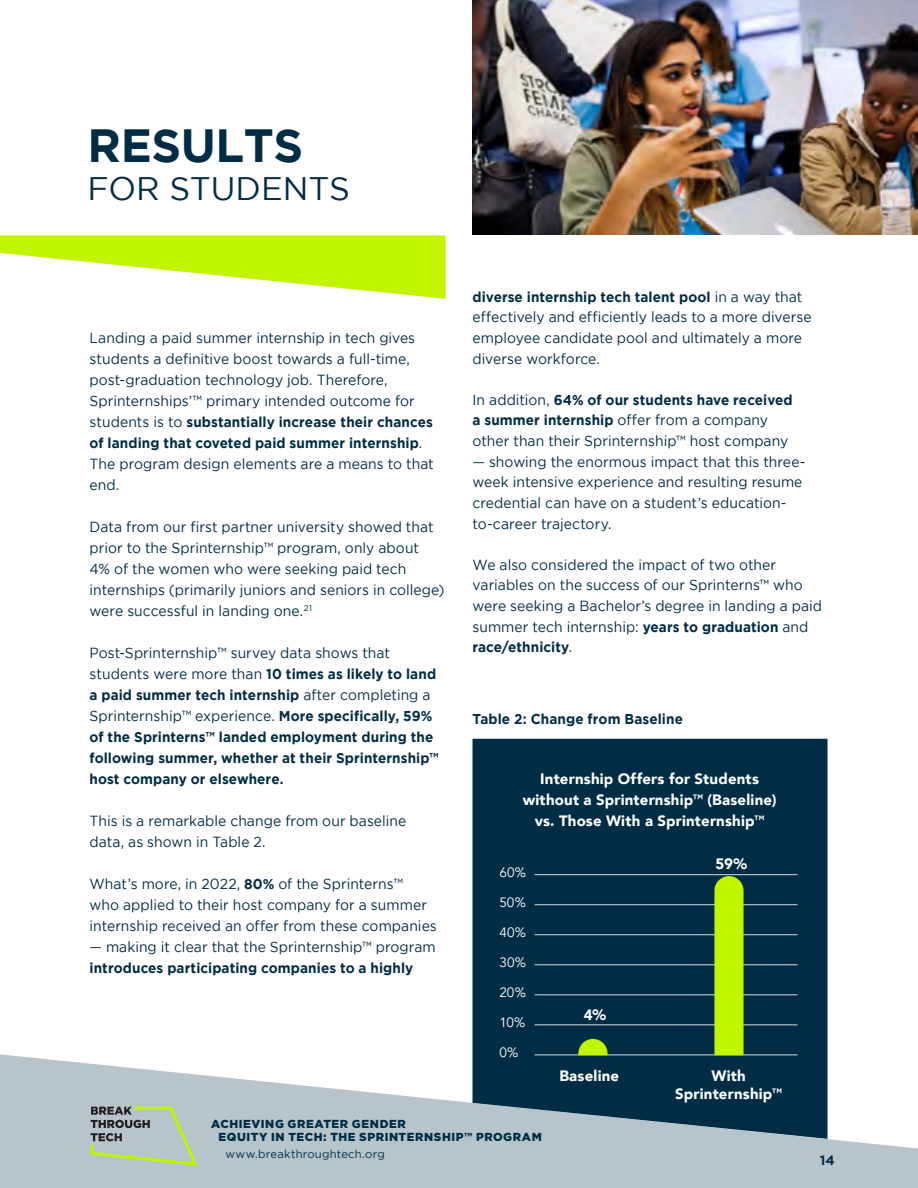
<style>
.page{position:relative;width:918px;height:1188px;background:#fff}
.page>*{position:absolute;margin:0;border:0;box-sizing:border-box;transform-origin:0 0}
.t1{font:700 46.5px "Gotham";letter-spacing:-.01em;color:#002d45}
.t2{font:32.55px "Gotham";color:#002d45}
.t3{font:900 15px/21px "Avenir";letter-spacing:.015em;color:#fff;text-align:center}
.t4{font:14.7px/21px "Gotham";letter-spacing:.005em;color:#002d45;scale:.95 1}
.t5{font:700 14.25px/21px "Gotham";letter-spacing:.005em;color:#002d45;scale:.95 1}
.t6{font:13.5px "Avenir";letter-spacing:.01em;color:#fff}
.t7{font:700 13.5px "Gotham";color:#002d45}
.t8{font:900 11.7px/13.4px "Gotham";letter-spacing:.05em;color:#002d45}
.t9{font:11.25px "Gotham";letter-spacing:.02em;color:#002d45}
.s1{font-weight:400;font-size:14.7px}
.s2{font-weight:700;font-size:14.25px}
.s3{font-family:"Gotham";font-weight:700}
</style>
<div class="page">
<svg style="left:0;top:1054px;width:918px;height:134px;fill:#b7c5cb"></svg>
<svg style="left:90px;top:1107px;width:108px;height:59px;background:#a9b9a6"></svg>
<svg style="left:0;top:235px;width:446px;height:64px"></svg>
<img style="left:472px;top:0;width:446px;height:234px">
<div style="left:472px;top:739px;width:356px;height:400px;background:#002d45"></div>
<hr style="left:535px;top:874px;width:263px;height:1px;background:#d4dce0">
<hr style="left:535px;top:904px;width:263px;height:1px;background:#d4dce0">
<hr style="left:535px;top:934px;width:263px;height:1px;background:#d4dce0">
<hr style="left:535px;top:964px;width:263px;height:1px;background:#d4dce0">
<hr style="left:535px;top:994px;width:263px;height:1px;background:#d4dce0">
<hr style="left:535px;top:1024px;width:263px;height:1px;background:#d4dce0">
<hr style="left:535px;top:1055px;width:263px;height:1px;background:#d4dce0">
<svg style="left:714px;top:876px;width:30px;height:179px;background:#b7ea03"></svg>
<svg style="left:578px;top:1039px;width:30px;height:16px"></svg>
<h1 class="t1" style="left:88px;top:119px;width:217px">RESULTS</h1>
<h2 class="t2" style="left:88px;top:170px;width:264px">FOR STUDENTS</h2>
<p class="t4" style="left:90px;top:327px;width:344px">Landing a paid summer internship in tech gives students a definitive boost towards a full-time, post-graduation technology job. Therefore, Sprinternships’™ primary intended outcome for</p>
<p class="t5" style="left:90px;top:411px;width:363px"><span class="s1">students is to</span> substantially increase their chances of landing that coveted paid summer internship<span class="s1">.</span></p>
<p class="t4" style="left:90px;top:453px;width:364px">The program design elements are a means to that end.</p>
<p class="t4" style="left:90px;top:516px;width:375px">Data from our first partner university showed that prior to the Sprinternship™ program, only about<br>4% of the women who were seeking paid tech internships (primarily juniors and seniors in college) were successful in landing one.<sup>21</sup></p>
<p class="t4" style="left:90px;top:642px;width:318px">Post-Sprinternship™ survey data shows that</p>
<p class="t5" style="left:90px;top:663px;width:366px"><span class="s1">students were more than</span> 10 times as likely to land a paid summer tech internship <span class="s1">after completing a</span></p>
<p class="t4" style="left:90px;top:705px;width:362px">Sprinternship™ experience. <span class="s2">More specifically, 59%</span></p>
<p class="t5" style="left:90px;top:726px;width:364px;text-align:justify">of the Sprinterns™️ landed employment during the following summer, whether at their Sprinternship™️ host company or elsewhere.</p>
<p class="t4" style="left:90px;top:810px;width:335px">This is a remarkable change from our baseline data, as shown in Table 2.</p>
<p class="t4" style="left:90px;top:873px;width:367px">What’s more, in 2022, <span class="s2">80%</span> of the Sprinterns™<br>who applied to their host company for a summer internship received an offer from these companies</p>
<p class="t4" style="left:90px;top:936px;width:366px">— making it clear that the Sprinternship™ program</p>
<p class="t5" style="left:90px;top:957px;width:342px">introduces participating companies to a highly</p>
<p class="t5" style="left:473px;top:286px;width:349px">diverse internship tech talent pool <span class="s1">in a way that</span></p>
<p class="t4" style="left:472px;top:307px;width:358px;line-height:20.5px">effectively and efficiently leads to a more diverse employee candidate pool and ultimately a more diverse workforce.</p>
<p class="t5" style="left:472px;top:389px;width:339px;line-height:20.5px"><span class="s1">In addition,</span> 64% of our students have received a summer internship <span class="s1">offer from a company</span></p>
<p class="t4" style="left:473px;top:430px;width:334px">other than their Sprinternship™ host company</p>
<p class="t4" style="left:473px;top:451px;width:352px">— showing the enormous impact that this three&shy;week intensive experience and resulting resume credential can have on a student’s education&shy;to-career trajectory.</p>
<p class="t4" style="left:472px;top:554px;width:370px;line-height:20.5px">We also considered the impact of two other variables on the success of our Sprinterns™ who were seeking a Bachelor’s degree in landing a paid summer tech internship: <span class="s2">years to graduation</span> and</p>
<p class="t5" style="left:472px;top:636px;width:106px">race/ethnicity<span class="s1">.</span></p>
<p class="t5" style="left:472px;top:708px;width:223px">Table 2: Change from Baseline</p>
<p class="t3" style="left:523px;top:768px;width:255px">Internship Offers for Students without a Sprinternship<span class="s3">™</span> (Baseline) vs. Those With a Sprinternship<span class="s3">™</span></p>
<p class="t6" style="left:499px;top:865px;width:28px">60%</p>
<p class="t6" style="left:499px;top:895px;width:28px">50%</p>
<p class="t6" style="left:499px;top:925px;width:28px">40%</p>
<p class="t6" style="left:499px;top:955px;width:28px">30%</p>
<p class="t6" style="left:499px;top:985px;width:28px">20%</p>
<p class="t6" style="left:499px;top:1015px;width:28px">10%</p>
<p class="t6" style="left:499px;top:1045px;width:20px">0%</p>
<p class="t3" style="left:559px;top:1065px;width:61px">Baseline</p>
<p class="t3" style="left:675px;top:1067px;width:109px;line-height:18px">With<br>Sprinternship<span class="s3">™</span></p>
<p class="t3" style="left:716px;top:853px;width:33px">59%</p>
<p class="t3" style="left:584px;top:1004px;width:24px">4%</p>
<p class="t8" style="left:219px;top:1117px;width:325px;text-indent:-7px">ACHIEVING GREATER GENDER<br>EQUITY IN TECH: THE SPRINTERNSHIP™ PROGRAM</p>
<p class="t9" style="left:226px;top:1147px;width:161px">www.breakthroughtech.org</p>
<p class="t7" style="left:820px;top:1152px;width:16px">14</p>
</div>
